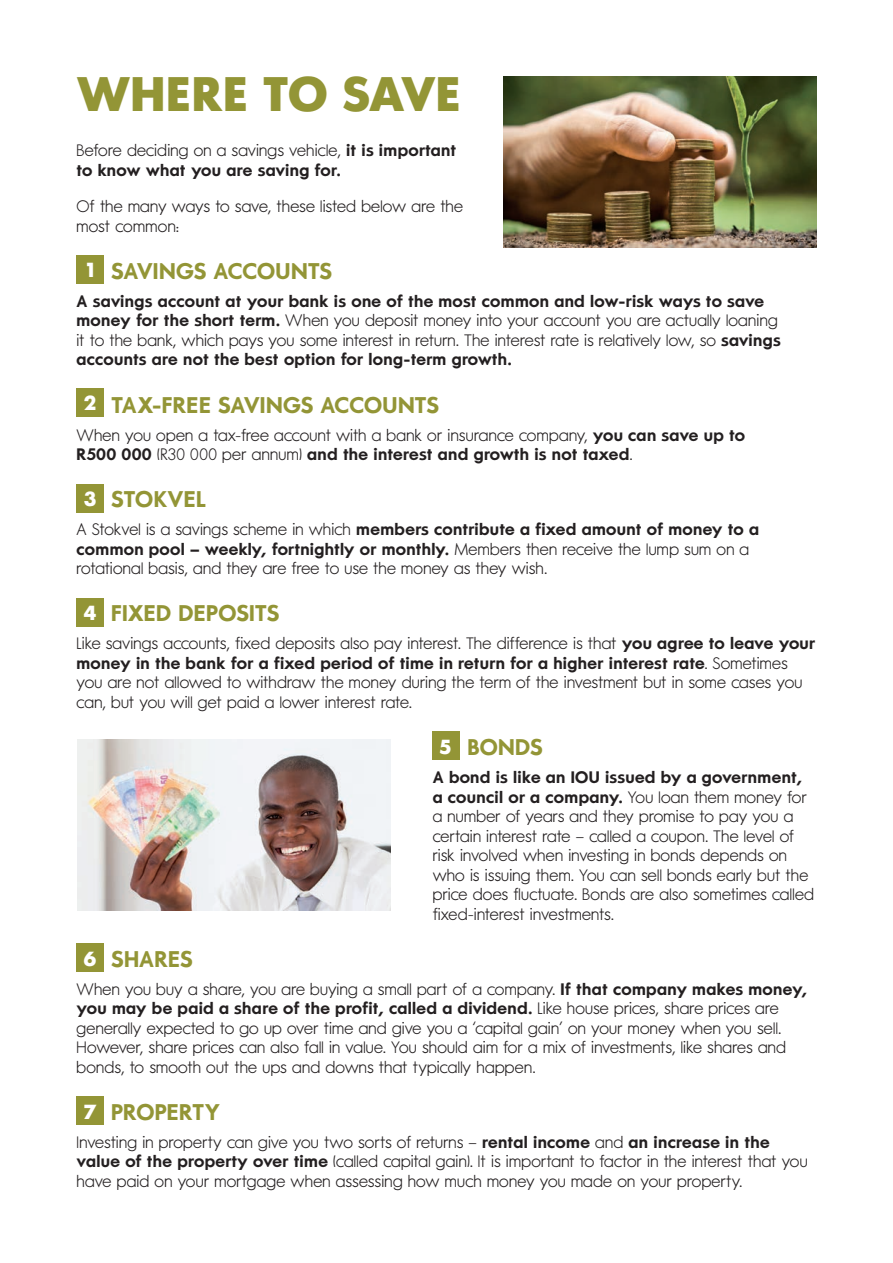
<style>
.page{position:relative;width:893px;height:1263px;background:#fff}
.page>*{position:absolute;margin:0;border:0;box-sizing:border-box;transform-origin:0 0}
.t1{font:700 48px "W Futura";letter-spacing:-.01em;color:#939536}
.t2{font:600 22.5px "W Futura";color:#939536}
.t3{font:700 20.25px "W Futura";color:#fff}
.Text{font:300 16.5px/19.5px "W Futura";letter-spacing:.01em;color:#231f20}
.t4{font:600 16.5px/19.5px "W Futura";letter-spacing:.015em;color:#231f20}
.s1{font-weight:300}
.s2{font-weight:600}
</style>
<div class="page">
<img style="left:504px;top:77px;width:312px;height:171px">
<img style="left:78px;top:739px;width:312px;height:171px">
<div style="left:76px;top:255px;width:28px;height:29px;background:#939536"></div>
<div style="left:76px;top:388px;width:28px;height:29px;background:#939536"></div>
<div style="left:76px;top:484px;width:28px;height:28px;background:#939536"></div>
<div style="left:76px;top:598px;width:28px;height:29px;background:#939536"></div>
<div style="left:76px;top:943px;width:28px;height:29px;background:#939536"></div>
<div style="left:76px;top:1096px;width:28px;height:29px;background:#939536"></div>
<div style="left:432px;top:731px;width:27px;height:29px;background:#939536"></div>
<p class="t1" style="left:77px;top:65px;width:386px">WHERE TO SAVE</p>
<p class="t4" style="left:77px;top:141px;width:381px"><span class="s1">Before deciding on a savings vehicle,</span> it is important to know what you are saving for.</p>
<p class="Text" style="left:77px;top:197px;width:388px">Of the many ways to save, these listed below are the most common:</p>
<p class="t2" style="left:111px;top:257px;width:222px">SAVINGS ACCOUNTS</p>
<p class="t4" style="left:77px;top:291px;width:706px">A savings account at your bank is one of the most common and low-risk ways to save money for the short term. <span class="s1">When you deposit money into your account you are actually loaning it to the bank, which pays you some interest in return. The interest rate is relatively low, so</span> savings accounts are not the best option for long-term growth.</p>
<p class="t2" style="left:111px;top:391px;width:329px">TAX-FREE SAVINGS ACCOUNTS</p>
<p class="Text" style="left:77px;top:425px;width:670px">When you open a tax-free account with a bank or insurance company, <span class="s2">you can save up to<br>R500 000</span> (R30 000 per annum) <span class="s2">and the interest and growth is not taxed</span>.</p>
<p class="t2" style="left:111px;top:486px;width:96px">STOKVEL</p>
<p class="Text" style="left:77px;top:520px;width:684px">A Stokvel is a savings scheme in which <span class="s2">members contribute a fixed amount of money to a common pool – weekly, fortnightly or monthly.</span> Members then receive the lump sum on a rotational basis, and they are free to use the money as they wish.</p>
<p class="t2" style="left:111px;top:600px;width:170px">FIXED DEPOSITS</p>
<p class="Text" style="left:77px;top:634px;width:740px">Like savings accounts, fixed deposits also pay interest. The difference is that <span class="s2">you agree to leave your money in the bank for a fixed period of time in return for a higher interest rate</span>. Sometimes you are not allowed to withdraw the money during the term of the investment but in some cases you can, but you will get paid a lower interest rate.</p>
<p class="t2" style="left:467px;top:734px;width:77px">BONDS</p>
<p class="Text" style="left:433px;top:768px;width:383px"><span class="s2">A bond is like an IOU issued by a government, a council or a company.</span> You loan them money for a number of years and they promise to pay you a certain interest rate – called a coupon. The level of risk involved when investing in bonds depends on who is issuing them. You can sell bonds early but the price does fluctuate. Bonds are also sometimes called fixed-interest investments.</p>
<p class="t2" style="left:111px;top:945px;width:83px">SHARES</p>
<p class="Text" style="left:77px;top:979px;width:732px">When you buy a share, you are buying a small part of a company. <span class="s2">If that company makes money, you may be paid a share of the profit, called a dividend.</span> Like house prices, share prices are generally expected to go up over time and give you a ‘capital gain’ on your money when you sell.<br>However, share prices can also fall in value. You should aim for a mix of investments, like shares and bonds, to smooth out the ups and downs that typically happen.</p>
<p class="t2" style="left:111px;top:1098px;width:110px">PROPERTY</p>
<p class="Text" style="left:77px;top:1132px;width:733px">Investing in property can give you two sorts of returns – <span class="s2">rental income</span> and <span class="s2">an increase in the value of the property over time</span> (called capital gain). It is important to factor in the interest that you have paid on your mortgage when assessing how much money you made on your property.</p>
<p class="t3" style="left:86px;top:257px;width:9px">1</p>
<p class="t3" style="left:84px;top:391px;width:14px">2</p>
<p class="t3" style="left:84px;top:486px;width:14px">3</p>
<p class="t3" style="left:84px;top:600px;width:15px">4</p>
<p class="t3" style="left:440px;top:734px;width:13px">5</p>
<p class="t3" style="left:84px;top:946px;width:15px">6</p>
<p class="t3" style="left:84px;top:1099px;width:14px">7</p>
</div>
